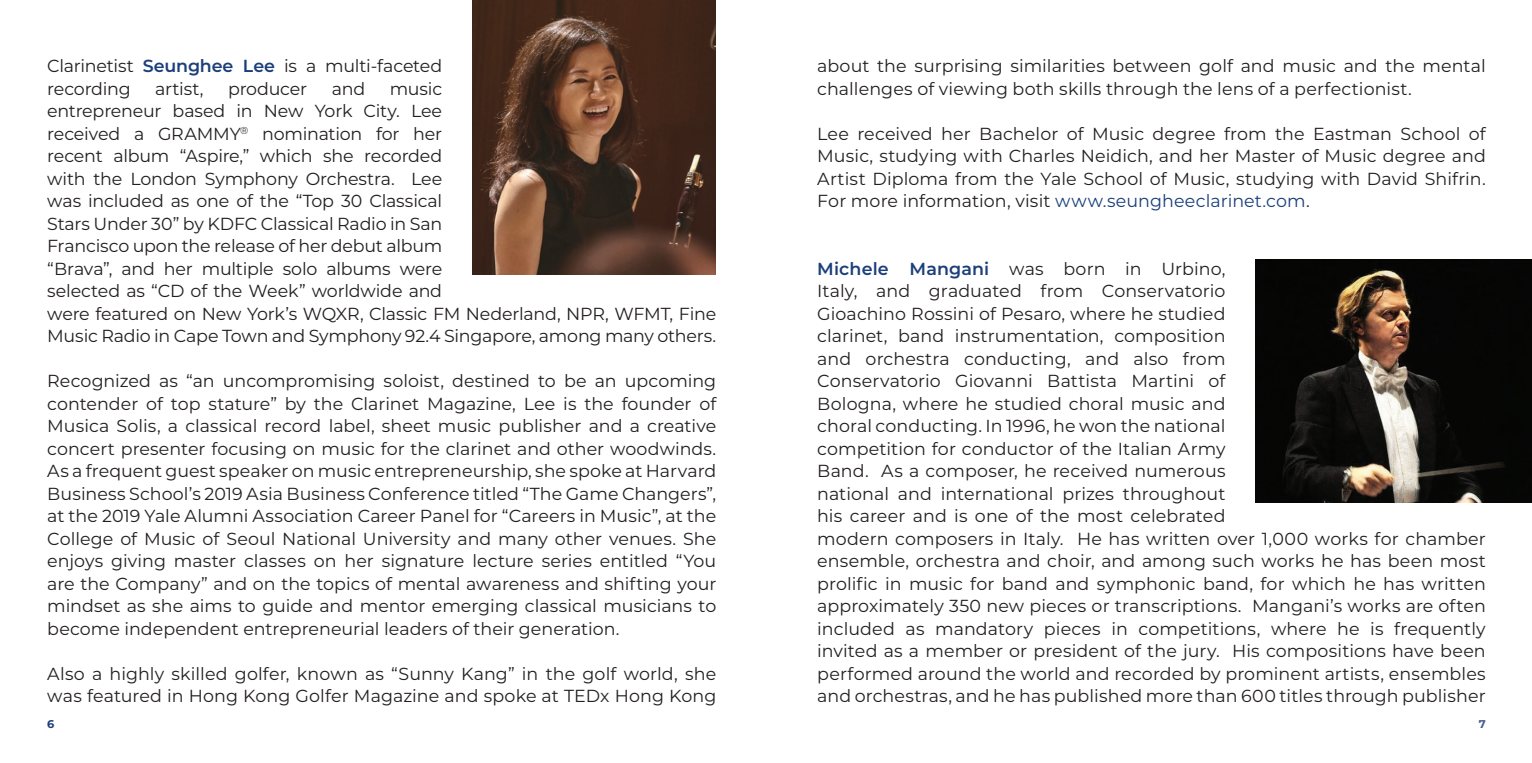
<style>
.page{position:relative;width:1532px;height:763px;background:#fff}
.page>*{position:absolute;margin:0;border:0;box-sizing:border-box;transform-origin:0 0}
.t1{font:17.55px/22.5px "Montserrat";color:#231f20}
.t2{font:700 11.25px "Montserrat";color:#1b3f7a}
.t3{font:700 11.25px "Montserrat";color:#48598d}
.s1{font-weight:600;color:#1b3f7a}
.s2{color:#1b3f7a}
</style>
<div class="page">
<img style="left:472px;top:0;width:1059px;height:503px">
<p class="t1" style="left:47px;top:54px;width:396px">Clarinetist <span class="s1">Seunghee Lee</span> is a multi-faceted recording</p>
<p class="t1" style="left:47px;top:76px;width:670px;text-indent:342px">music<br>entrepreneur based in New York City. Lee<br>received a GRAMMY<sup>®</sup> nomination for her<br>recent album “Aspire,” which she recorded<br>with the London Symphony Orchestra. Lee<br>was included as one of the “Top 30 Classical<br>Stars Under 30” by KDFC Classical Radio in San<br>Francisco upon the release of her debut album<br>“Brava”, and her multiple solo albums were<br>selected as “CD of the Week” worldwide and<br>were featured on New York’s WQXR, Classic FM Nederland, NPR, WFMT, Fine Music Radio in Cape Town and Symphony 92.4 Singapore, among many others.</p>
<p class="t1" style="left:47px;top:369px;width:670px;text-align:justify">Recognized as “an uncompromising soloist, destined to be an upcoming contender of top stature” by the Clarinet Magazine, Lee is the founder of Musica Solis, a classical record label, sheet music publisher and a creative concert presenter focusing on music for the clarinet and other woodwinds.<br>As a frequent guest speaker on music entrepreneurship, she spoke at Harvard Business School’s 2019 Asia Business Conference titled “The Game Changers”, at the 2019 Yale Alumni Association Career Panel for “Careers in Music”, at the College of Music of Seoul National University and many other venues. She enjoys giving master classes on her signature lecture series entitled “You are the Company” and on the topics of mental awareness and shifting your mindset as she aims to guide and mentor emerging classical musicians to become independent entrepreneurial leaders of their generation.</p>
<p class="t1" style="left:47px;top:661px;width:670px">Also a highly skilled golfer, known as “Sunny Kang” in the golf world, she was featured in Hong Kong Golfer Magazine and spoke at TEDx Hong Kong</p>
<p class="t1" style="left:155px;top:76px;width:50px">artist,</p>
<p class="t1" style="left:228px;top:76px;width:81px">producer</p>
<p class="t1" style="left:332px;top:76px;width:35px">and</p>
<p class="t1" style="left:817px;top:54px;width:670px">about the surprising similarities between golf and music and the mental challenges of viewing both skills through the lens of a perfectionist.</p>
<p class="t1" style="left:817px;top:122px;width:670px;text-align:justify">Lee received her Bachelor of Music degree from the Eastman School of Music, studying with Charles Neidich, and her Master of Music degree and Artist Diploma from the Yale School of Music, studying with David Shifrin.<br>For more information, visit <span class="s2">www.seungheeclarinet.com</span>.</p>
<p class="t1" style="left:817px;top:257px;width:670px"><span class="s1">Michele Mangani</span> was born in Urbino,<br>Italy, and graduated from Conservatorio<br>Gioachino Rossini of Pesaro, where he studied<br>clarinet, band instrumentation, composition<br>and orchestra conducting, and also from<br>Conservatorio Giovanni Battista Martini of<br>Bologna, where he studied choral music and<br>choral conducting. In 1996, he won the national<br>competition for conductor of the Italian Army<br>Band. As a composer, he received numerous<br>national and international prizes throughout<br>his career and is one of the most celebrated<br>modern composers in Italy. He has written over 1,000 works for chamber ensemble, orchestra and choir, and among such works he has been most prolific in music for band and symphonic band, for which he has written approximately 350 new pieces or transcriptions. Mangani’s works are often included as mandatory pieces in competitions, where he is frequently invited as a member or president of the jury. His compositions have been performed around the world and recorded by prominent artists, ensembles and orchestras, and he has published more than 600 titles through publisher</p>
<p class="t2" style="left:47px;top:716px;width:9px">6</p>
<p class="t3" style="left:1478px;top:716px;width:8px">7</p>
</div>
